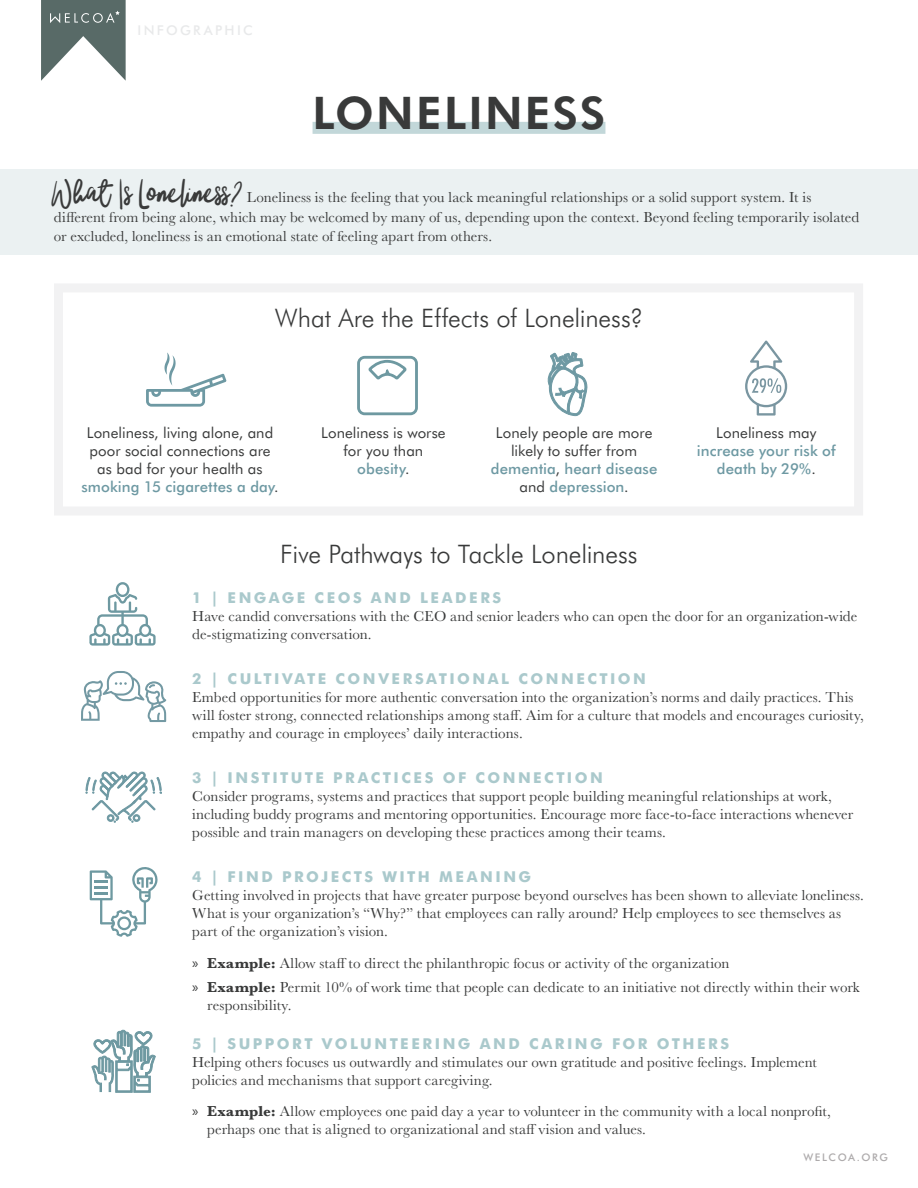
<style>
.page{position:relative;width:918px;height:1188px;background:#fff}
.page>*{position:absolute;margin:0;border:0;box-sizing:border-box;transform-origin:0 0}
.t1{font:800 45px "Futura BT";letter-spacing:.05em;color:#393a3a}
.t2{font:300 25.5px "Futura BT";letter-spacing:-.005em;color:#393a3a}
.t3{font:15px/18px "Baskerville";letter-spacing:.005em;color:#393a3a}
.t4{font:15px/18px "Futura BT";letter-spacing:.005em;color:#393a3a;text-align:center}
.t5{font:700 15px "Futura BT";letter-spacing:.165em;color:#aac9cc}
.t6{font:500 15px/18px "Futura BT";letter-spacing:.005em;color:#6e99a3;text-align:center}
.t7{font:500 13.5px "Futura BT";letter-spacing:.17em;color:#e8e9ea}
.t8{font:500 10.5px "Futura BT";letter-spacing:.15em;color:#aeabac}
.s1{font-family:"Hatton Typeface";font-size:31.5px}
.s2{font-weight:500;color:#6e99a3}
.s3{font-weight:400;color:#393a3a}
.s4{font-family:"Myriad Pro"}
.s5{font-weight:700}
</style>
<div class="page">
<svg style="left:41px;top:0;width:85px;height:81px"></svg>
<div style="left:313px;top:122px;width:292px;height:12px;background:#c2d7d9"></div>
<div style="left:54px;top:283px;width:809px;height:233px;border:9px solid #f2f2f3"></div>
<svg style="left:146px;top:352px;width:81px;height:55px"></svg>
<svg style="left:547px;top:352px;width:40px;height:64px"></svg>
<svg style="left:357px;top:355px;width:61px;height:61px"></svg>
<svg style="left:745px;top:340px;width:42px;height:76px"></svg>
<svg style="left:81px;top:671px;width:85px;height:51px"></svg>
<svg style="left:91px;top:1029px;width:65px;height:64px"></svg>
<svg style="left:89px;top:582px;width:67px;height:64px"></svg>
<svg style="left:90px;top:867px;width:68px;height:70px"></svg>
<svg style="left:85px;top:771px;width:77px;height:52px"></svg>
<div style="left:0;top:170px;width:918px;height:85px;background:#ebf1f2"></div>
<p class="t7" style="left:138px;top:22px;width:117px">INFOGRAPHIC</p>
<h1 class="t1" style="left:313px;top:86px;width:294px">LONELINESS</h1>
<p class="t3" style="left:54px;top:188px;width:807px;line-height:19.5px"><span class="s1">What Is Loneliness?</span> Loneliness is the feeling that you lack meaningful relationships or a solid support system. It is different from being alone, which may be welcomed by many of us, depending upon the context. Beyond feeling temporarily isolated or excluded, loneliness is an emotional state of feeling apart from others.</p>
<h2 class="t2" style="left:275px;top:302px;width:370px">What Are the Effects of Loneliness?</h2>
<p class="t4" style="left:81px;top:423px;width:199px">Loneliness, living alone, and poor social connections are as bad for your health as <span class="s2">smoking 15 cigarettes a day</span>.</p>
<p class="t4" style="left:321px;top:423px;width:126px">Loneliness is worse for you than <span class="s2">obesity</span>.</p>
<p class="t4" style="left:491px;top:423px;width:168px">Lonely people are more likely to suffer from <span class="s2">dementia</span>, <span class="s2">heart disease </span>and <span class="s2">depression</span>.</p>
<p class="t4" style="left:716px;top:423px;width:102px">Loneliness may</p>
<p class="t6" style="left:697px;top:441px;width:140px">increase your risk of death by 29%<span class="s3">.</span></p>
<h2 class="t2" style="left:280px;top:538px;width:359px">Five Pathways to Tackle Loneliness</h2>
<p class="t5" style="left:192px;top:589px;width:311px">1 | ENGAGE CEOS AND LEADERS</p>
<p class="t3" style="left:192px;top:607px;width:667px">Have candid conversations with the CEO and senior leaders who can open the door for an organization-wide de-stigmatizing conversation.</p>
<p class="t5" style="left:192px;top:670px;width:455px">2 | CULTIVATE CONVERSATIONAL CONNECTION</p>
<p class="t3" style="left:192px;top:688px;width:673px">Embed opportunities for more authentic conversation into the organization’s norms and daily practices. This will foster strong, connected relationships among staff. Aim for a culture that models and encourages curiosity, empathy and courage in employees’ daily interactions.</p>
<p class="t5" style="left:192px;top:769px;width:412px">3 | INSTITUTE PRACTICES OF CONNECTION</p>
<p class="t3" style="left:192px;top:787px;width:662px">Consider programs, systems and practices that support people building meaningful relationships at work, including buddy programs and mentoring opportunities. Encourage more face-to-face interactions whenever possible and train managers on developing these practices among their teams.</p>
<p class="t5" style="left:192px;top:868px;width:341px">4 | FIND PROJECTS WITH MEANING</p>
<p class="t3" style="left:192px;top:886px;width:673px">Getting involved in projects that have greater purpose beyond ourselves has been shown to alleviate loneliness.<br>What is your organization’s “Why?” that employees can rally around? Help employees to see themselves as part of the organization’s vision.</p>
<p class="t3" style="left:192px;top:950px;width:669px;line-height:24.8px"><span class="s4">»</span> <span class="s5">Example:</span> Allow staff to direct the philanthropic focus or activity of the organization<br><span class="s4">»</span> <span class="s5">Example:</span> Permit 10% of work time that people can dedicate to an initiative not directly within their work</p>
<p class="t3" style="left:207px;top:997px;width:86px">responsibility.</p>
<p class="t5" style="left:192px;top:1034px;width:538px">5 | SUPPORT VOLUNTEERING AND CARING FOR OTHERS</p>
<p class="t3" style="left:192px;top:1053px;width:626px">Helping others focuses us outwardly and stimulates our own gratitude and positive feelings. Implement policies and mechanisms that support caregiving.</p>
<p class="t3" style="left:207px;top:1102px;width:625px;text-indent:-15px"><span class="s4">»</span> <span class="s5">Example:</span> Allow employees one paid day a year to volunteer in the community with a local nonprofit, perhaps one that is aligned to organizational and staff vision and values.</p>
<p class="t8" style="left:803px;top:1151px;width:86px">WELCOA.ORG</p>
</div>
